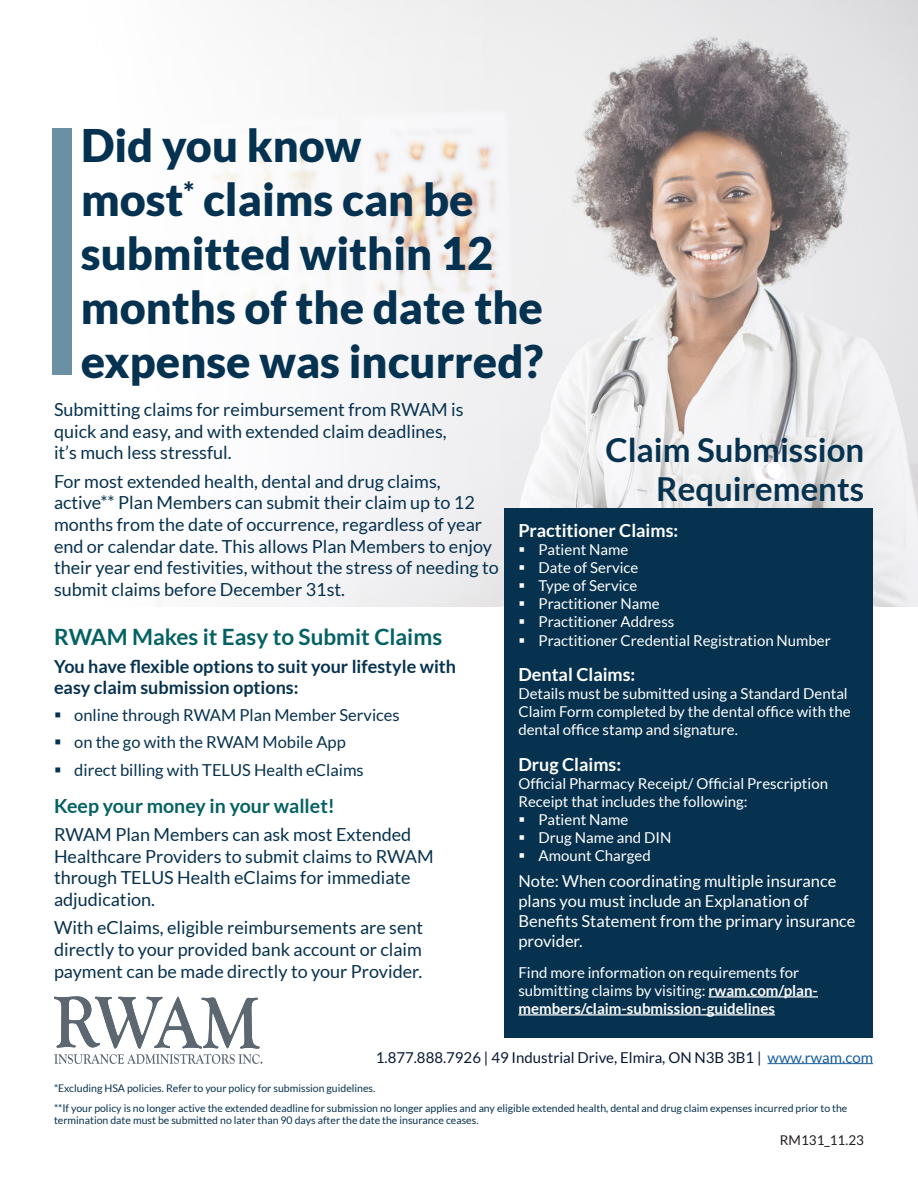
<style>
.page{position:relative;width:918px;height:1188px;background:#fff}
.page>*{position:absolute;margin:0;border:0;box-sizing:border-box;transform-origin:0 0}
.t1{font:900 45px/54px "Lato";color:#053250}
.t2{font:700 33px/39.6px "Lato";color:#07324f;text-align:right}
.t3{font:700 22.5px "Lato";color:#046164}
.t4{font:700 19.5px "Lato";color:#046164}
.t5{font:18px/21.6px "Lato";color:#07324f}
.t6{font:700 18px/21.6px "Lato";color:#07324f}
.t7{font:700 18px "Lato";color:#fff}
.t8{font:16.5px/19.8px "Lato";color:#fff}
.t9{font:16.5px/26.5px "Lato";color:#07324f}
.t10{font:15px/18px "Lato";color:#fff}
.t11{font:15px "Lato";color:#081833}
.t12{font:13.5px "Lato";color:#231f20}
.t13{font:10.5px/19.4px "Lato";color:#07324f}
.s1{font-weight:700}
.s2{color:#175d9e}
</style>
<div class="page">
<hr style="left:768px;top:1063px;width:105px;height:1px;background:#175d9e">
<img style="left:52px;top:0;width:866px;height:607px">
<svg style="left:54px;top:996px;width:208px;height:68px"></svg>
<div style="left:505px;top:508px;width:368px;height:529px;background:#07324f"></div>
<div style="left:52px;top:129px;width:20px;height:246px;background:#6a90a3"></div>
<hr style="left:708px;top:996px;width:110px;height:2px;background:#fff">
<hr style="left:518px;top:1014px;width:257px;height:2px;background:#fff">
<h1 class="t1" style="left:81px;top:117px;width:464px">Did you know<br>most<sup>*</sup> claims can be submitted within 12 months of the date the expense was incurred?</h1>
<p class="t5" style="left:54px;top:399px;width:411px">Submitting claims for reimbursement from RWAM is quick and easy, and with extended claim deadlines, it’s much less stressful.</p>
<p class="t5" style="left:54px;top:470px;width:446px">For most extended health, dental and drug claims, active** Plan Members can submit their claim up to 12 months from the date of occurrence, regardless of year end or calendar date. This allows Plan Members to enjoy their year end festivities, without the stress of needing to submit claims before December 31st.</p>
<h2 class="t3" style="left:54px;top:623px;width:390px">RWAM Makes it Easy to Submit Claims</h2>
<p class="t6" style="left:54px;top:655px;width:404px">You have flexible options to suit your lifestyle with easy claim submission options:</p>
<p class="t9" style="left:74px;top:702px;width:327px">online through RWAM Plan Member Services on the go with the RWAM Mobile App</p>
<p class="t9" style="left:74px;top:757px;width:291px">direct billing with TELUS Health eClaims</p>
<h3 class="t4" style="left:54px;top:795px;width:282px">Keep your money in your wallet!</h3>
<p class="t5" style="left:54px;top:824px;width:381px">RWAM Plan Members can ask most Extended Healthcare Providers to submit claims to RWAM through TELUS Health eClaims for immediate adjudication.</p>
<p class="t5" style="left:54px;top:917px;width:371px;text-align:justify">With eClaims, eligible reimbursements are sent directly to your provided bank account or claim payment can be made directly to your Provider.</p>
<h2 class="t2" style="left:606px;top:430px;width:260px">Claim Submission<br>Requirements</h2>
<p class="t7" style="left:518px;top:520px;width:161px">Practitioner Claims:</p>
<p class="t10" style="left:539px;top:540px;width:137px">Patient Name<br>Date of Service<br>Type of Service<br>Practitioner Name<br>Practitioner Address</p>
<p class="t10" style="left:539px;top:632px;width:294px">Practitioner Credential Registration Number</p>
<p class="t7" style="left:518px;top:665px;width:119px">Dental Claims:</p>
<p class="t10" style="left:518px;top:685px;width:334px">Details must be submitted using a Standard Dental<br>Claim Form completed by the dental office with the dental office stamp and signature.</p>
<p class="t7" style="left:518px;top:754px;width:104px">Drug Claims:</p>
<p class="t10" style="left:518px;top:774px;width:311px">Official Pharmacy Receipt/ Official Prescription</p>
<p class="t10" style="left:518px;top:792px;width:231px">Receipt that includes the following:</p>
<p class="t10" style="left:539px;top:810px;width:91px">Patient Name</p>
<p class="t10" style="left:539px;top:828px;width:134px">Drug Name and DIN</p>
<p class="t10" style="left:539px;top:846px;width:114px">Amount Charged</p>
<p class="t8" style="left:518px;top:871px;width:339px">Note: When coordinating multiple insurance plans you must include an Explanation of Benefits Statement from the primary insurance provider.</p>
<p class="t10" style="left:518px;top:963px;width:301px">Find more information on requirements for submitting claims by visiting: <span class="s1">rwam.com/plan&shy;members/claim-submission-guidelines</span></p>
<p class="t11" style="left:376px;top:1049px;width:499px">1.877.888.7926 | 49 Industrial Drive, Elmira, ON N3B 3B1 | <span class="s2">www.rwam.com</span></p>
<p class="t13" style="left:54px;top:1079px;width:795px">*Excluding HSA policies. Refer to your policy for submission guidelines.<br>**If your policy is no longer active the extended deadline for submission no longer applies and any eligible extended health, dental and drug claim expenses incurred prior to the</p>
<p class="t13" style="left:54px;top:1111px;width:426px">termination date must be submitted no later than 90 days after the date the insurance ceases.</p>
<p class="t12" style="left:780px;top:1132px;width:86px">RM131_11.23</p>
</div>
